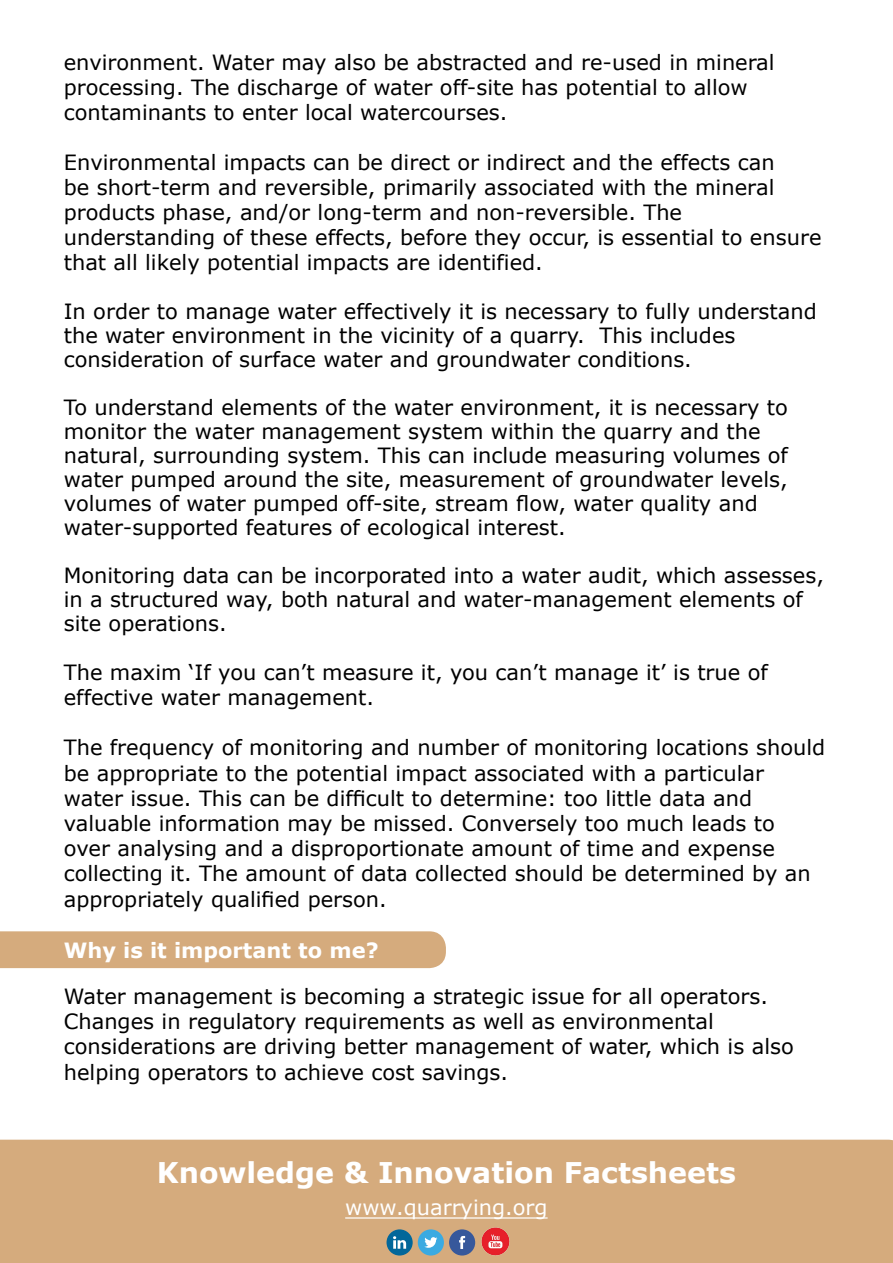
<style>
.page{position:relative;width:893px;height:1263px;background:#fff}
.page>*{position:absolute;margin:0;border:0;box-sizing:border-box;transform-origin:0 0}
.t1{font:700 28.5px "Verdana";color:#fff}
.t2{font:21px/25.2px "Verdana";color:#000}
.t3{font:700 21px "Verdana";color:#fff}
.t4{font:21px "Verdana";color:#fff}
</style>
<div class="page">
<div style="left:0;top:1140px;width:893px;height:123px;background:#d5ab7d"></div>
<svg style="left:386px;top:1229px;width:89px;height:26px"></svg>
<div style="left:0;top:931px;width:446px;height:37px;background:#d5ab7d"></div>
<hr style="left:345px;top:1217px;width:203px;height:1px;background:#fff">
<img style="left:481px;top:1227px;width:29px;height:29px">
<p class="t2" style="left:64px;top:50px;width:712px">environment. Water may also be abstracted and re-used in mineral processing. The discharge of water off-site has potential to allow contaminants to enter local watercourses.</p>
<p class="t2" style="left:64px;top:150px;width:759px">Environmental impacts can be direct or indirect and the effects can<br>be short-term and reversible, primarily associated with the mineral products phase, and/or long-term and non-reversible. The understanding of these effects, before they occur, is essential to ensure that all likely potential impacts are identified.</p>
<p class="t2" style="left:64px;top:299px;width:755px;line-height:24px">In order to manage water effectively it is necessary to fully understand the water environment in the vicinity of a quarry. This includes consideration of surface water and groundwater conditions.</p>
<p class="t2" style="left:64px;top:395px;width:726px;line-height:24px">To understand elements of the water environment, it is necessary to monitor the water management system within the quarry and the natural, surrounding system. This can include measuring volumes of water pumped around the site, measurement of groundwater levels, volumes of water pumped off-site, stream flow, water quality and water-supported features of ecological interest.</p>
<p class="t2" style="left:64px;top:563px;width:762px;line-height:24px">Monitoring data can be incorporated into a water audit, which assesses, in a structured way, both natural and water-management elements of site operations.</p>
<p class="t2" style="left:64px;top:660px;width:706px">The maxim ‘If you can’t measure it, you can’t manage it’ is true of effective water management.</p>
<p class="t2" style="left:64px;top:735px;width:763px">The frequency of monitoring and number of monitoring locations should be appropriate to the potential impact associated with a particular water issue. This can be difficult to determine: too little data and valuable information may be missed. Conversely too much leads to over analysing and a disproportionate amount of time and expense collecting it. The amount of data collected should be determined by an appropriately qualified person.</p>
<p class="t3" style="left:64px;top:936px;width:316px">Why is it important to me?</p>
<p class="t2" style="left:64px;top:984px;width:731px">Water management is becoming a strategic issue for all operators.<br>Changes in regulatory requirements as well as environmental considerations are driving better management of water, which is also helping operators to achieve cost savings.</p>
<h1 class="t1" style="left:157px;top:1154px;width:581px">Knowledge &amp; Innovation Factsheets</h1>
<p class="t4" style="left:345px;top:1193px;width:204px">www.quarrying.org</p>
</div>
